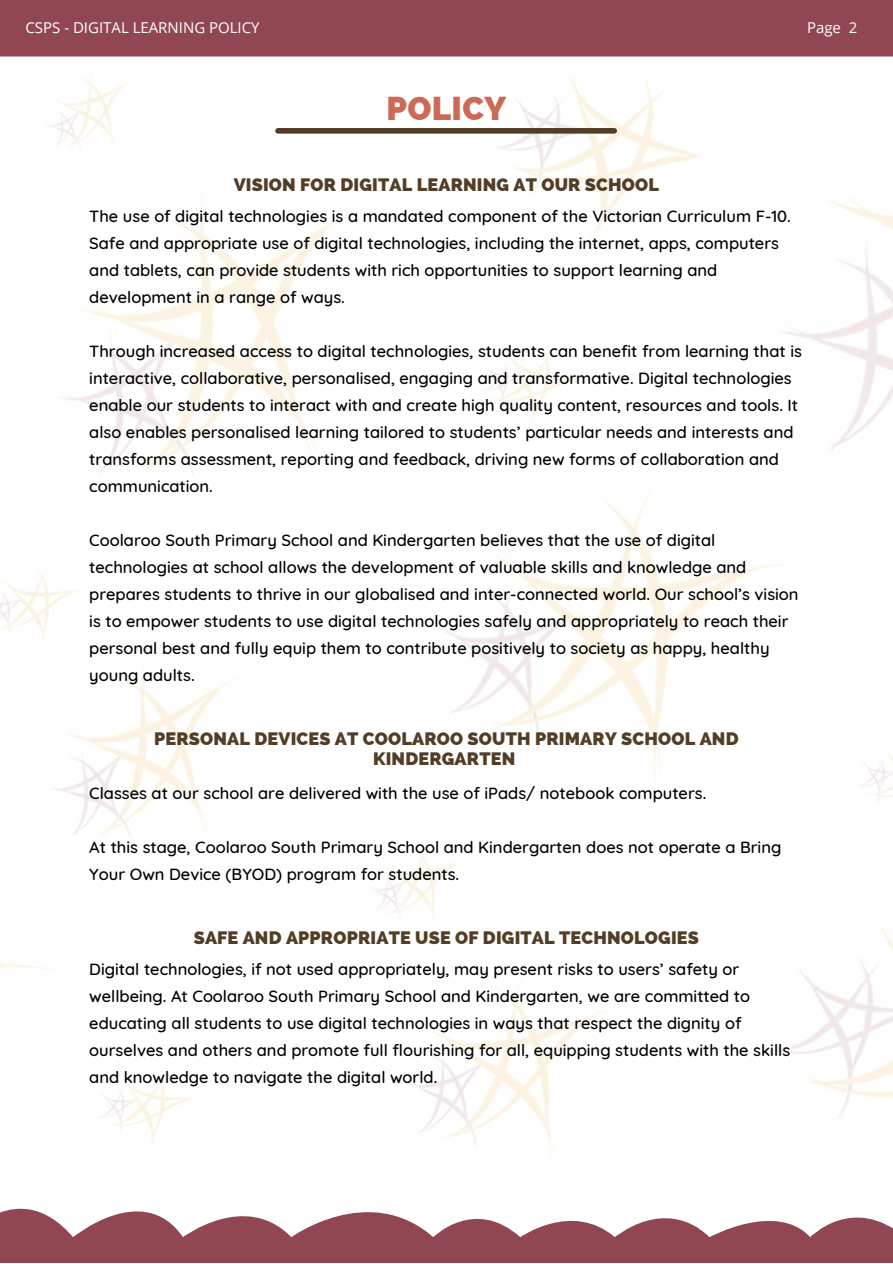
<style>
.page{position:relative;width:893px;height:1264px;background:#fff}
.page>*{position:absolute;margin:0;border:0;box-sizing:border-box;transform-origin:0 0}
.t1{font:800 33px "Raleway";letter-spacing:.01em;color:#ce6857}
.t2{font:800 18px/20.2px "Raleway";letter-spacing:.01em;color:#523e27;text-align:center}
.t3{font:500 16.5px/27px "Quicksand";color:#000}
.t4{font:15px "Open Sans";color:#fff}
</style>
<div class="page">
<img style="left:0;top:56px;width:892px;height:1089px">
<svg style="left:0;top:1208px;width:892px;height:54px;fill:#914751"></svg>
<div style="left:0;top:0;width:892px;height:56px;background:#914751"></div>
<div style="left:278px;top:128px;width:336px;height:6px;background:#523e27"></div>
<p class="t4" style="left:25px;top:16px;width:236px">CSPS - DIGITAL LEARNING POLICY</p>
<p class="t1" style="left:386px;top:89px;width:121px">POLICY</p>
<p class="t4" style="left:807px;top:16px;width:52px">Page 2</p>
<p class="t2" style="left:234px;top:175px;width:427px">VISION FOR DIGITAL LEARNING AT OUR SCHOOL</p>
<p class="t3" style="left:89px;top:202px;width:703px">The use of digital technologies is a mandated component of the Victorian Curriculum F-10.</p>
<p class="t3" style="left:89px;top:229px;width:691px">Safe and appropriate use of digital technologies, including the internet, apps, computers and tablets, can provide students with rich opportunities to support learning and development in a range of ways.</p>
<p class="t3" style="left:89px;top:337px;width:714px">Through increased access to digital technologies, students can benefit from learning that is interactive, collaborative, personalised, engaging and transformative. Digital technologies enable our students to interact with and create high quality content, resources and tools. It also enables personalised learning tailored to students’ particular needs and interests and transforms assessment, reporting and feedback, driving new forms of collaboration and communication.</p>
<p class="t3" style="left:89px;top:526px;width:710px">Coolaroo South Primary School and Kindergarten believes that the use of digital technologies at school allows the development of valuable skills and knowledge and prepares students to thrive in our globalised and inter-connected world. Our school’s vision is to empower students to use digital technologies safely and appropriately to reach their personal best and fully equip them to contribute positively to society as happy, healthy young adults.</p>
<p class="t2" style="left:154px;top:728px;width:586px">PERSONAL DEVICES AT COOLAROO SOUTH PRIMARY SCHOOL AND<br>KINDERGARTEN</p>
<p class="t3" style="left:89px;top:779px;width:618px">Classes at our school are delivered with the use of iPads/ notebook computers.</p>
<p class="t3" style="left:89px;top:833px;width:693px">At this stage, Coolaroo South Primary School and Kindergarten does not operate a Bring<br>Your Own Device (BYOD) program for students.</p>
<p class="t2" style="left:194px;top:927px;width:506px">SAFE AND APPROPRIATE USE OF DIGITAL TECHNOLOGIES</p>
<p class="t3" style="left:89px;top:955px;width:702px">Digital technologies, if not used appropriately, may present risks to users’ safety or wellbeing. At Coolaroo South Primary School and Kindergarten, we are committed to educating all students to use digital technologies in ways that respect the dignity of ourselves and others and promote full flourishing for all, equipping students with the skills and knowledge to navigate the digital world.</p>
</div>
